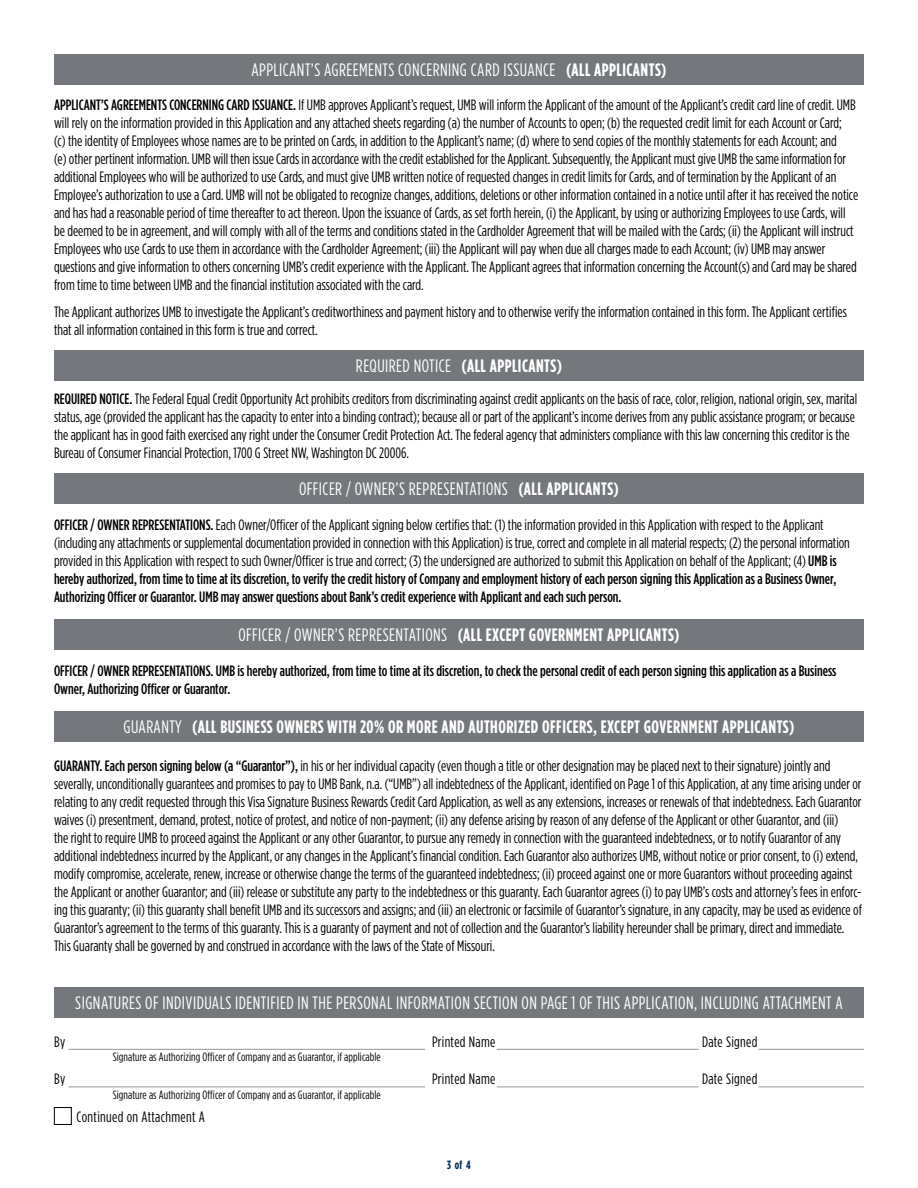
<style>
.page{position:relative;width:918px;height:1188px;background:#fff}
.page>*{position:absolute;margin:0;border:0;box-sizing:border-box;transform-origin:0 0}
.t1{font:18px "Gotham Condensed";letter-spacing:.025em;color:#fff}
.t2{font:700 18px "Gotham Condensed";letter-spacing:.025em;color:#fff}
.t3{font:15px/18px "Gotham Condensed";color:#000}
.t4{font:500 15px/18px "Gotham Condensed";color:#000}
.t5{font:15px "Gotham Condensed";letter-spacing:.025em;color:#000}
.t6{font:12px "Gotham Condensed";letter-spacing:.01em;color:#000}
.t7{font:700 12px "Gotham Condensed";color:#002856}
.s1{font-weight:700}
.s2{font-weight:500}
.s3{font-weight:400}
</style>
<div class="page">
<div style="left:54px;top:350px;width:810px;height:30px;background:#74777b"></div>
<div style="left:54px;top:473px;width:810px;height:30px;background:#74777b"></div>
<div style="left:54px;top:619px;width:810px;height:30px;background:#74777b"></div>
<div style="left:54px;top:711px;width:810px;height:31px;background:#74777b"></div>
<div style="left:54px;top:54px;width:810px;height:30px;background:#74777b"></div>
<div style="left:54px;top:987px;width:810px;height:30px;background:#74777b"></div>
<hr style="left:69px;top:1049px;width:356px;height:1px;background:#939598">
<hr style="left:69px;top:1087px;width:356px;height:1px;background:#939598">
<hr style="left:497px;top:1049px;width:202px;height:1px;background:#939598">
<hr style="left:497px;top:1087px;width:202px;height:1px;background:#939598">
<hr style="left:759px;top:1049px;width:105px;height:1px;background:#939598">
<hr style="left:759px;top:1087px;width:105px;height:1px;background:#939598">
<div style="left:54px;top:1107px;width:18px;height:18px;border:1px solid #000"></div>
<p class="t1" style="left:251px;top:59px;width:417px">APPLICANT’S AGREEMENTS CONCERNING CARD ISSUANCE <span class="s1">(ALL APPLICANTS)</span></p>
<p class="t3" style="left:54px;top:95px;width:806px"><span class="s2">APPLICANT’S AGREEMENTS CONCERNING CARD ISSUANCE.</span> If UMB approves Applicant’s request, UMB will inform the Applicant of the amount of the Applicant’s credit card line of credit. UMB will rely on the information provided in this Application and any attached sheets regarding (a) the number of Accounts to open; (b) the requested credit limit for each Account or Card;<br>(c) the identity of Employees whose names are to be printed on Cards, in addition to the Applicant’s name; (d) where to send copies of the monthly statements for each Account; and<br>(e) other pertinent information. UMB will then issue Cards in accordance with the credit established for the Applicant. Subsequently, the Applicant must give UMB the same information for additional Employees who will be authorized to use Cards, and must give UMB written notice of requested changes in credit limits for Cards, and of termination by the Applicant of an Employee’s authorization to use a Card. UMB will not be obligated to recognize changes, additions, deletions or other information contained in a notice until after it has received the notice and has had a reasonable period of time thereafter to act thereon. Upon the issuance of Cards, as set forth herein, (i) the Applicant, by using or authorizing Employees to use Cards, will be deemed to be in agreement, and will comply with all of the terms and conditions stated in the Cardholder Agreement that will be mailed with the Cards; (ii) the Applicant will instruct Employees who use Cards to use them in accordance with the Cardholder Agreement; (iii) the Applicant will pay when due all charges made to each Account; (iv) UMB may answer questions and give information to others concerning UMB’s credit experience with the Applicant. The Applicant agrees that information concerning the Account(s) and Card may be shared from time to time between UMB and the financial institution associated with the card.</p>
<p class="t3" style="left:54px;top:302px;width:794px">The Applicant authorizes UMB to investigate the Applicant’s creditworthiness and payment history and to otherwise verify the information contained in this form. The Applicant certifies that all information contained in this form is true and correct.</p>
<p class="t2" style="left:356px;top:355px;width:208px"><span class="s3">REQUIRED NOTICE</span> (ALL APPLICANTS)</p>
<p class="t3" style="left:54px;top:390px;width:805px"><span class="s2">REQUIRED NOTICE.</span> The Federal Equal Credit Opportunity Act prohibits creditors from discriminating against credit applicants on the basis of race, color, religion, national origin, sex, marital status, age (provided the applicant has the capacity to enter into a binding contract); because all or part of the applicant’s income derives from any public assistance program; or because the applicant has in good faith exercised any right under the Consumer Credit Protection Act. The federal agency that administers compliance with this law concerning this creditor is the Bureau of Consumer Financial Protection, 1700 G Street NW, Washington DC 20006.</p>
<p class="t1" style="left:299px;top:479px;width:321px">OFFICER / OWNER’S REPRESENTATIONS <span class="s1">(ALL APPLICANTS)</span></p>
<p class="t3" style="left:54px;top:516px;width:797px"><span class="s2">OFFICER / OWNER REPRESENTATIONS.</span> Each Owner/Officer of the Applicant signing below certifies that: (1) the information provided in this Application with respect to the Applicant (including any attachments or supplemental documentation provided in connection with this Application) is true, correct and complete in all material respects; (2) the personal information provided in this Application with respect to such Owner/Officer is true and correct; (3) the undersigned are authorized to submit this Application on behalf of the Applicant; (4) <span class="s2">UMB is hereby authorized, from time to time at its discretion, to verify the credit history of Company and employment history of each person signing this Application as a Business Owner, Authorizing Officer or Guarantor. UMB may answer questions about Bank’s credit experience with Applicant and each such person.</span></p>
<p class="t2" style="left:238px;top:624px;width:443px"><span class="s3">OFFICER / OWNER’S REPRESENTATIONS</span> (ALL EXCEPT GOVERNMENT APPLICANTS)</p>
<p class="t4" style="left:54px;top:662px;width:784px">OFFICER / OWNER REPRESENTATIONS. UMB is hereby authorized, from time to time at its discretion, to check the personal credit of each person signing this application as a Business<br>Owner, Authorizing Officer or Guarantor.</p>
<p class="t2" style="left:124px;top:717px;width:672px"><span class="s3">GUARANTY</span> (ALL BUSINESS OWNERS WITH 20% OR MORE AND AUTHORIZED OFFICERS, EXCEPT GOVERNMENT APPLICANTS)</p>
<p class="t3" style="left:54px;top:756px;width:810px"><span class="s2">GUARANTY. Each person signing below (a “Guarantor”),</span> in his or her individual capacity (even though a title or other designation may be placed next to their signature) jointly and severally, unconditionally guarantees and promises to pay to UMB Bank, n.a. (“UMB”) all indebtedness of the Applicant, identified on Page 1 of this Application, at any time arising under or relating to any credit requested through this Visa Signature Business Rewards Credit Card Application, as well as any extensions, increases or renewals of that indebtedness. Each Guarantor waives (i) presentment, demand, protest, notice of protest, and notice of non-payment; (ii) any defense arising by reason of any defense of the Applicant or other Guarantor, and (iii)<br>the right to require UMB to proceed against the Applicant or any other Guarantor, to pursue any remedy in connection with the guaranteed indebtedness, or to notify Guarantor of any additional indebtedness incurred by the Applicant, or any changes in the Applicant’s financial condition. Each Guarantor also authorizes UMB, without notice or prior consent, to (i) extend, modify compromise, accelerate, renew, increase or otherwise change the terms of the guaranteed indebtedness; (ii) proceed against one or more Guarantors without proceeding against the Applicant or another Guarantor; and (iii) release or substitute any party to the indebtedness or this guaranty. Each Guarantor agrees (i) to pay UMB’s costs and attorney’s fees in enforc&shy;ing this guaranty; (ii) this guaranty shall benefit UMB and its successors and assigns; and (iii) an electronic or facsimile of Guarantor’s signature, in any capacity, may be used as evidence of Guarantor’s agreement to the terms of this guaranty. This is a guaranty of payment and not of collection and the Guarantor’s liability hereunder shall be primary, direct and immediate.<br>This Guaranty shall be governed by and construed in accordance with the laws of the State of Missouri.</p>
<p class="t1" style="left:75px;top:992px;width:769px">SIGNATURES OF INDIVIDUALS IDENTIFIED IN THE PERSONAL INFORMATION SECTION ON PAGE 1 OF THIS APPLICATION, INCLUDING ATTACHMENT A</p>
<p class="t3" style="left:54px;top:1033px;width:13px">By</p>
<p class="t5" style="left:432px;top:1033px;width:65px">Printed Name</p>
<p class="t5" style="left:702px;top:1033px;width:57px">Date Signed</p>
<p class="t3" style="left:54px;top:1070px;width:13px">By</p>
<p class="t5" style="left:432px;top:1071px;width:65px">Printed Name</p>
<p class="t5" style="left:702px;top:1071px;width:57px">Date Signed</p>
<p class="t5" style="left:77px;top:1108px;width:130px">Continued on Attachment A</p>
<p class="t6" style="left:113px;top:1050px;width:270px">Signature as Authorizing Officer of Company and as Guarantor, if applicable</p>
<p class="t6" style="left:113px;top:1088px;width:270px">Signature as Authorizing Officer of Company and as Guarantor, if applicable</p>
<p class="t7" style="left:447px;top:1158px;width:25px">3 of 4</p>
</div>
